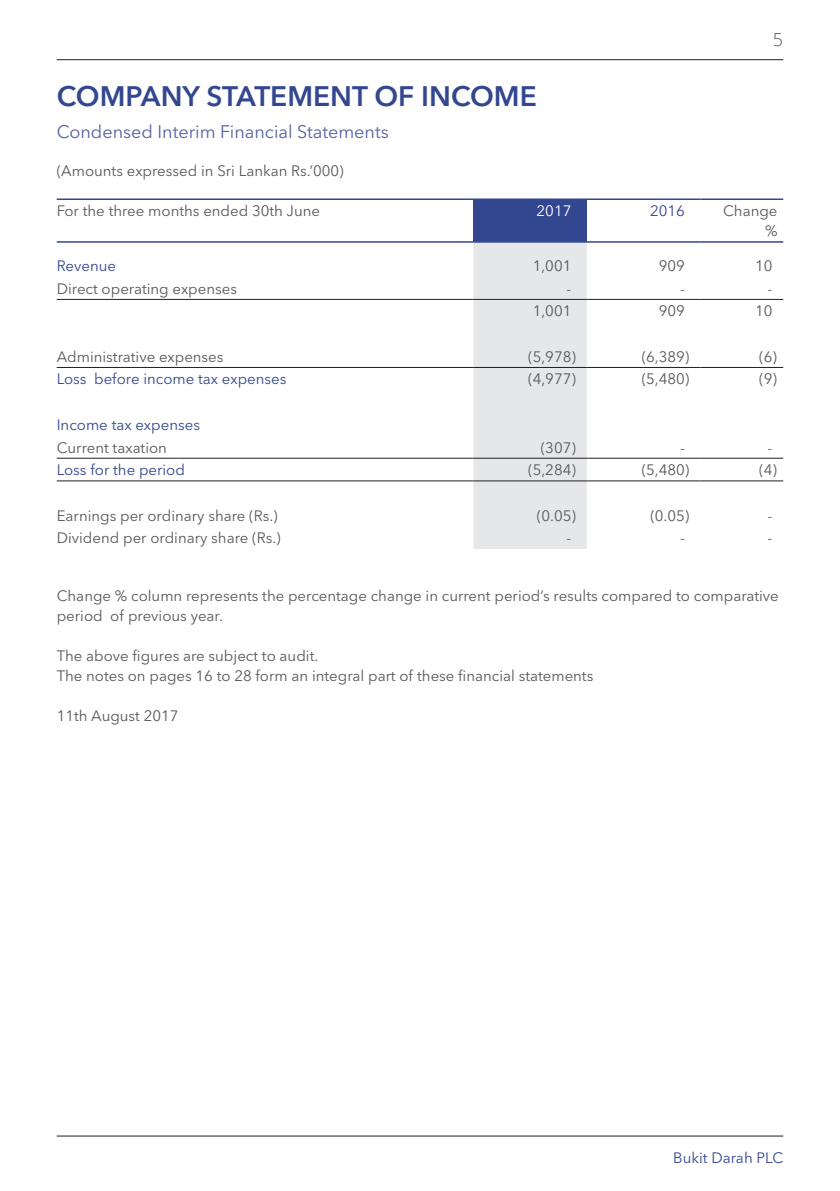
<style>
.page{position:relative;width:840px;height:1191px;background:#fff}
.page>*{position:absolute;margin:0;border:0;box-sizing:border-box;transform-origin:0 0}
.t1{font:600 28px "Avenir Next LT Pro";color:#334790}
.t2{font:18px "Avenir Next LT Pro";color:#5860a0}
.t3{font:300 18px "Open Sans";color:#57585a}
.t4{font:15px/20px "Avenir Next LT Pro";color:#57585a}
.t5{font:15px "Avenir Next LT Pro";color:#334790}
.t6{font:15px "Avenir Next LT Pro";color:#fff}
</style>
<div class="page">
<hr style="left:57px;top:1135px;width:725px;height:1px;background:#231f20">
<hr style="left:57px;top:59px;width:725px;height:1px;background:#231f20">
<div style="left:473px;top:199px;width:113px;height:43px;background:#334790"></div>
<div style="left:473px;top:243px;width:113px;height:306px;background:#e6e7e9"></div>
<hr style="left:57px;top:198px;width:416px;height:2px;background:#334790">
<hr style="left:473px;top:198px;width:113px;height:2px;background:#334790">
<hr style="left:586px;top:198px;width:114px;height:2px;background:#334790">
<hr style="left:700px;top:198px;width:82px;height:2px;background:#334790">
<hr style="left:57px;top:241px;width:416px;height:2px;background:#334790">
<hr style="left:473px;top:241px;width:113px;height:2px;background:#334790">
<hr style="left:586px;top:241px;width:114px;height:2px;background:#334790">
<hr style="left:700px;top:241px;width:82px;height:2px;background:#334790">
<hr style="left:57px;top:299px;width:416px;height:1px;background:#231f20">
<hr style="left:473px;top:299px;width:113px;height:1px;background:#231f20">
<hr style="left:586px;top:299px;width:114px;height:1px;background:#231f20">
<hr style="left:700px;top:299px;width:82px;height:1px;background:#231f20">
<hr style="left:57px;top:367px;width:416px;height:1px;background:#231f20">
<hr style="left:473px;top:367px;width:113px;height:1px;background:#231f20">
<hr style="left:586px;top:367px;width:114px;height:1px;background:#231f20">
<hr style="left:700px;top:367px;width:82px;height:1px;background:#231f20">
<hr style="left:57px;top:458px;width:416px;height:1px;background:#231f20">
<hr style="left:473px;top:458px;width:113px;height:1px;background:#231f20">
<hr style="left:586px;top:458px;width:114px;height:1px;background:#231f20">
<hr style="left:700px;top:458px;width:82px;height:1px;background:#231f20">
<hr style="left:57px;top:480px;width:416px;height:1px;background:#231f20">
<hr style="left:473px;top:480px;width:113px;height:1px;background:#231f20">
<hr style="left:586px;top:480px;width:114px;height:1px;background:#231f20">
<hr style="left:700px;top:480px;width:82px;height:1px;background:#231f20">
<h1 class="t1" style="left:57px;top:79px;width:481px">COMPANY STATEMENT OF INCOME</h1>
<p class="t2" style="left:57px;top:121px;width:333px">Condensed Interim Financial Statements</p>
<p class="t4" style="left:57px;top:160px;width:288px">(Amounts expressed in Sri Lankan Rs.’000)</p>
<p class="t3" style="left:772px;top:27px;width:12px">5</p>
<p class="t4" style="left:57px;top:201px;width:265px">For the three months ended 30th June</p>
<p class="t6" style="left:536px;top:202px;width:36px">2017</p>
<p class="t5" style="left:649px;top:202px;width:36px">2016</p>
<p class="t4" style="left:722px;top:201px;width:56px;text-align:right">Change %</p>
<p class="t5" style="left:57px;top:257px;width:61px">Revenue</p>
<p class="t4" style="left:532px;top:256px;width:40px">1,001</p>
<p class="t4" style="left:658px;top:256px;width:28px">909</p>
<p class="t4" style="left:754px;top:256px;width:19px">10</p>
<p class="t4" style="left:57px;top:278px;width:182px">Direct operating expenses</p>
<p class="t4" style="left:566px;top:278px;width:6px">-</p>
<p class="t4" style="left:679px;top:278px;width:6px">-</p>
<p class="t4" style="left:767px;top:278px;width:6px">-</p>
<p class="t4" style="left:532px;top:301px;width:40px">1,001</p>
<p class="t4" style="left:658px;top:301px;width:28px">909</p>
<p class="t4" style="left:754px;top:301px;width:19px">10</p>
<p class="t4" style="left:57px;top:346px;width:168px">Administrative expenses</p>
<p class="t4" style="left:528px;top:346px;width:49px">(5,978)</p>
<p class="t4" style="left:641px;top:346px;width:49px">(6,389)</p>
<p class="t4" style="left:758px;top:346px;width:19px">(6)</p>
<p class="t5" style="left:57px;top:370px;width:231px">Loss before income tax expenses</p>
<p class="t4" style="left:528px;top:369px;width:49px">(4,977)</p>
<p class="t4" style="left:641px;top:369px;width:49px">(5,480)</p>
<p class="t4" style="left:758px;top:369px;width:19px">(9)</p>
<p class="t5" style="left:57px;top:416px;width:145px">Income tax expenses</p>
<p class="t4" style="left:57px;top:437px;width:112px">Current taxation</p>
<p class="t4" style="left:540px;top:437px;width:37px">(307)</p>
<p class="t4" style="left:679px;top:437px;width:6px">-</p>
<p class="t4" style="left:767px;top:437px;width:6px">-</p>
<p class="t5" style="left:57px;top:461px;width:130px">Loss for the period</p>
<p class="t4" style="left:528px;top:460px;width:49px">(5,284)</p>
<p class="t4" style="left:641px;top:460px;width:49px">(5,480)</p>
<p class="t4" style="left:758px;top:460px;width:19px">(4)</p>
<p class="t4" style="left:57px;top:505px;width:222px">Earnings per ordinary share (Rs.)</p>
<p class="t4" style="left:536px;top:505px;width:40px">(0.05)</p>
<p class="t4" style="left:650px;top:505px;width:40px">(0.05)</p>
<p class="t4" style="left:767px;top:505px;width:6px">-</p>
<p class="t4" style="left:57px;top:528px;width:225px">Dividend per ordinary share (Rs.)</p>
<p class="t4" style="left:566px;top:528px;width:6px">-</p>
<p class="t4" style="left:679px;top:528px;width:6px">-</p>
<p class="t4" style="left:767px;top:528px;width:6px">-</p>
<p class="t4" style="left:57px;top:585px;width:723px">Change % column represents the percentage change in current period’s results compared to comparative period of previous year.</p>
<p class="t4" style="left:57px;top:645px;width:538px">The above figures are subject to audit.<br>The notes on pages 16 to 28 form an integral part of these financial statements</p>
<p class="t4" style="left:57px;top:705px;width:123px">11th August 2017</p>
<p class="t5" style="left:672px;top:1148px;width:111px">Bukit Darah PLC</p>
</div>
